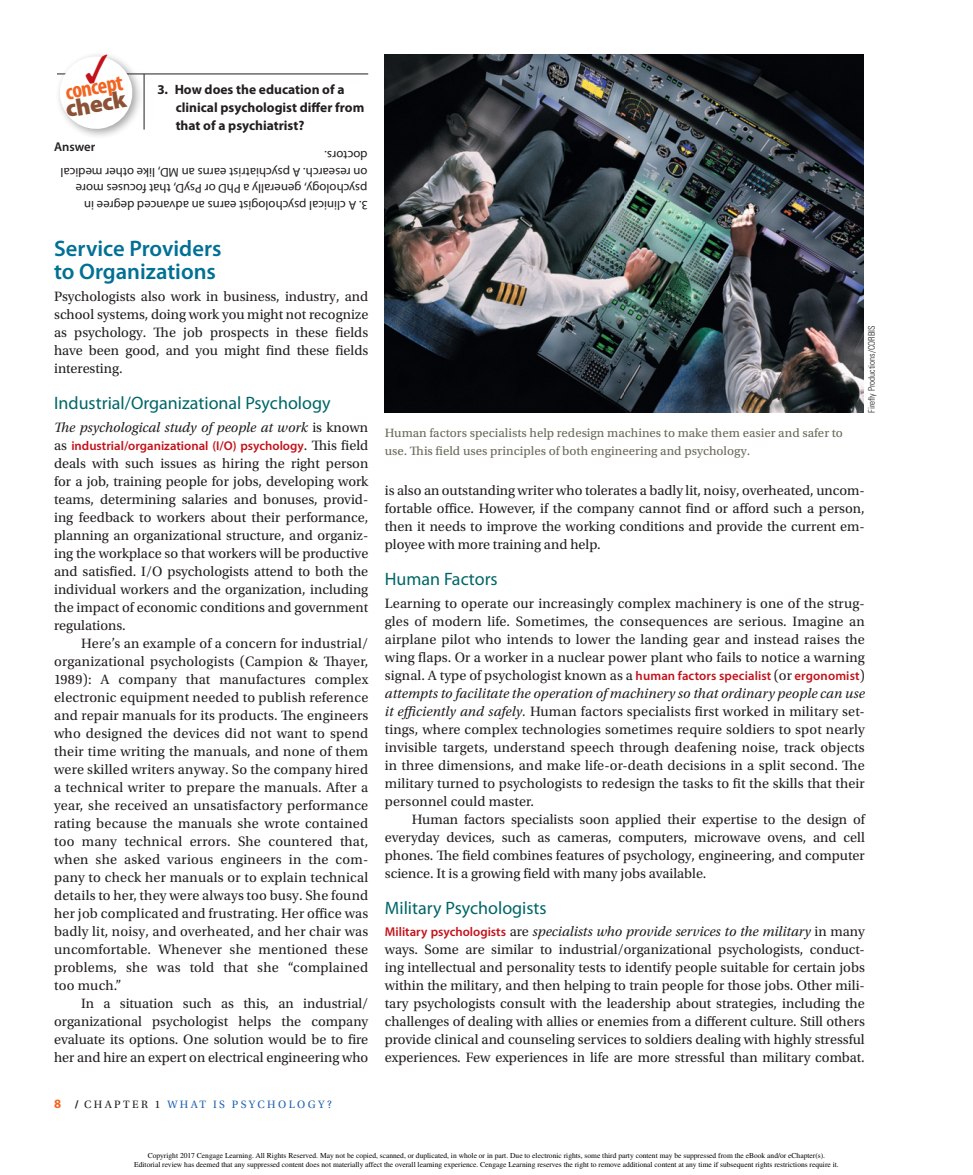
<style>
.page{position:relative;width:973px;height:1175px;background:#fff}
.page>*{position:absolute;margin:0;border:0;box-sizing:border-box;transform-origin:0 0}
.t1{font:900 24px "Myriad Pro";color:#8c5237}
.t2{font:700 condensed 22.8px "Myriad Pro";color:#f36421}
.t3{font:600 22.5px/22.5px "Myriad Pro";color:#007095}
.t4{font:18px "Myriad Pro";color:#006667}
.t5{font:14.25px/18px "Utopia Std";color:#231f20;text-align:justify}
.t6{font:italic 14.25px "Utopia Std";color:#231f20}
.t7{font:700 13.5px/18px "Myriad Pro";color:#231f20}
.t8{font:12.75px/16.5px "Myriad Pro";color:#231f20}
.t9{font:12.75px/18px "Utopia Std Capt";color:#6d6c5c}
.t10{font:600 12.75px "Myriad Pro";color:#c4121a}
.t11{font:600 12.75px "Myriad Pro";color:#231f20}
.t12{font:11.25px "Utopia Std";letter-spacing:.21em;color:#2362af}
.t13{font:300 condensed 9px "Univers LT Std";color:#231f20}
.t14{font:7.5px/9px "Times";color:#000;text-align:center}
.s1{font-style:normal}
.s2{font-family:"Utopia Std";font-weight:400;font-size:14.25px;color:#231f20}
.s3{font-family:"Myriad Pro";font-weight:700;font-size:12.75px;color:#f36421}
.s4{font-family:"Myriad Pro";font-weight:700;color:#231f20}
.s5{color:#231f20}
.s6{font-family:"Myriad Pro";font-weight:600;font-size:12.75px;color:#c4121a}
.s7{font-style:italic}
</style>
<div class="page">
<img style="left:384px;top:54px;width:479px;height:359px">
<hr style="left:57px;top:74px;width:311px;height:1px;background:#231f20">
<div style="left:131px;top:67px;width:32px;height:76px;background:#231f20;opacity:.3"></div>
<hr style="left:144px;top:74px;width:1px;height:56px;background:#231f20">
<div style="left:55px;top:51px;width:88px;height:89px;background:#231f20;opacity:.4"></div>
<svg style="left:57px;top:54px;width:78px;height:78px"></svg>
<h2 class="t2" style="left:63px;top:80px;width:60px;rotate:-10deg">concept</h2>
<h1 class="t1" style="left:63px;top:96px;width:63px;rotate:-10deg">check</h1>
<p class="t7" style="left:176px;top:81px;width:190px;text-indent:-18px">3. How does the education of a clinical psychologist differ from that of a psychiatrist?</p>
<p class="t11" style="left:54px;top:140px;width:43px">Answer</p>
<p class="t8" style="left:367px;top:213px;width:308px;rotate:-180deg">3. A clinical psychologist earns an advanced degree in psychology, generally a PhD or PsyD, that focuses more on research. A psychiatrist earns an MD, like other medical doctors.</p>
<h3 class="t3" style="left:54px;top:238px;width:169px">Service Providers to Organizations</h3>
<p class="t5" style="left:54px;top:288px;width:315px">Psychologists also work in business, industry, and school systems, doing work you might not recognize as psychology. The job prospects in these fields have been good, and you might find these fields interesting.</p>
<p class="t4" style="left:54px;top:393px;width:278px">Industrial/Organizational Psychology</p>
<p class="t6" style="left:54px;top:419px;width:315px">The psychological study of people at work <span class="s1">is known</span></p>
<p class="t10" style="left:54px;top:438px;width:315px"><span class="s2">as</span> industrial/organizational (I/O) psychology<span class="s2">. This field</span></p>
<p class="t5" style="left:54px;top:454px;width:315px">deals with such issues as hiring the right person for a job, training people for jobs, developing work teams, determining salaries and bonuses, provid&shy;ing feedback to workers about their performance, planning an organizational structure, and organiz&shy;ing the workplace so that workers will be productive and satisfied. I/O psychologists attend to both the individual workers and the organization, including the impact of economic conditions and government regulations.</p>
<p class="t5" style="left:54px;top:634px;width:315px;text-indent:27px">Here’s an example of a concern for industrial/ organizational psychologists (Campion &amp; Thayer, 1989): A company that manufactures complex electronic equipment needed to publish reference and repair manuals for its products. The engineers who designed the devices did not want to spend their time writing the manuals, and none of them were skilled writers anyway. So the company hired a technical writer to prepare the manuals. After a year, she received an unsatisfactory performance rating because the manuals she wrote contained too many technical errors. She countered that, when she asked various engineers in the com&shy;pany to check her manuals or to explain technical details to her, they were always too busy. She found her job complicated and frustrating. Her office was badly lit, noisy, and overheated, and her chair was uncomfortable. Whenever she mentioned these problems, she was told that she “complained too much.”</p>
<p class="t5" style="left:54px;top:994px;width:316px;text-indent:27px">In a situation such as this, an industrial/ organizational psychologist helps the company evaluate its options. One solution would be to fire her and hire an expert on electrical engineering who</p>
<p class="t12" style="left:54px;top:1097px;width:279px"><span class="s3">8</span> <span class="s4">/</span> <span class="s5">chapter 1</span> What Is Psychology?</p>
<p class="t9" style="left:384px;top:424px;width:459px">Human factors specialists help redesign machines to make them easier and safer to use. This field uses principles of both engineering and psychology.</p>
<p class="t13" style="left:866px;top:413px;width:89px;rotate:-90deg">Firefly Productions/CORBIS</p>
<p class="t5" style="left:384px;top:481px;width:481px">is also an outstanding writer who tolerates a badly lit, noisy, overheated, uncom&shy;fortable office. However, if the company cannot find or afford such a person, then it needs to improve the working conditions and provide the current em&shy;ployee with more training and help.</p>
<p class="t4" style="left:384px;top:569px;width:114px">Human Factors</p>
<p class="t5" style="left:384px;top:594px;width:482px">Learning to operate our increasingly complex machinery is one of the strug&shy;gles of modern life. Sometimes, the consequences are serious. Imagine an airplane pilot who intends to lower the landing gear and instead raises the wing flaps. Or a worker in a nuclear power plant who fails to notice a warning signal. A type of psychologist known as a <span class="s6">human factors specialist</span> (or <span class="s6">ergonomist</span>) <span class="s7">attempts to facilitate the operation of machinery so that ordinary people can use it efficiently and safely.</span> Human factors specialists first worked in military set&shy;tings, where complex technologies sometimes require soldiers to spot nearly invisible targets, understand speech through deafening noise, track objects in three dimensions, and make life-or-death decisions in a split second. The military turned to psychologists to redesign the tasks to fit the skills that their personnel could master.</p>
<p class="t5" style="left:384px;top:810px;width:481px;text-indent:27px">Human factors specialists soon applied their expertise to the design of everyday devices, such as cameras, computers, microwave ovens, and cell phones. The field combines features of psychology, engineering, and computer science. It is a growing field with many jobs available.</p>
<p class="t4" style="left:384px;top:898px;width:163px">Military Psychologists</p>
<p class="t5" style="left:384px;top:923px;width:482px"><span class="s6">Military psychologists</span> are <span class="s7">specialists who provide services to the military</span> in many ways. Some are similar to industrial/organizational psychologists, conduct&shy;ing intellectual and personality tests to identify people suitable for certain jobs within the military, and then helping to train people for those jobs. Other mili&shy;tary psychologists consult with the leadership about strategies, including the challenges of dealing with allies or enemies from a different culture. Still others provide clinical and counseling services to soldiers dealing with highly stressful experiences. Few experiences in life are more stressful than military combat.</p>
<p class="t14" style="left:134px;top:1151px;width:705px">Copyright 2017 Cengage Learning. All Rights Reserved. May not be copied, scanned, or duplicated, in whole or in part. Due to electronic rights, some third party content may be suppressed from the eBook and/or eChapter(s).<br>Editorial review has deemed that any suppressed content does not materially affect the overall learning experience. Cengage Learning reserves the right to remove additional content at any time if subsequent rights restrictions require it.</p>
</div>
